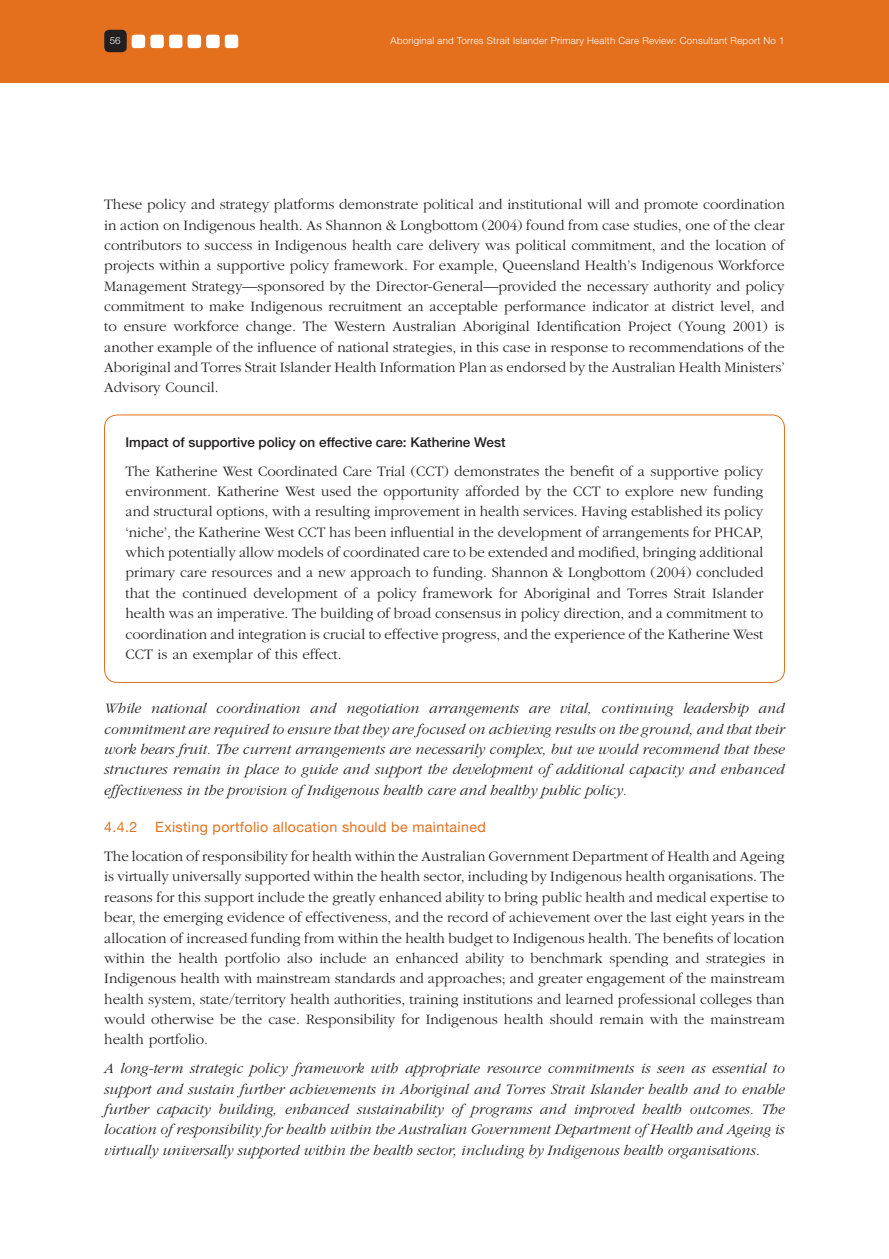
<style>
.page{position:relative;width:889px;height:1259px;background:#fff}
.page>*{position:absolute;margin:0;border:0;box-sizing:border-box;transform-origin:0 0}
.t1{font:300 15px/20.4px "Garamond";color:#231f20;text-align:justify}
.t2{font:italic 300 15px/20.4px "Garamond";color:#231f20;text-align:justify}
.t3{font:14.25px "Helvetica Neue";letter-spacing:.025em;color:#e4701e}
.t4{font:500 13.5px "Helvetica Neue";color:#231f20}
.t5{font:300 9.75px "Helvetica Neue";letter-spacing:.025em;color:#fff}
</style>
<div class="page">
<div style="left:0;top:0;width:889px;height:83px;background:#e4701e"></div>
<svg style="left:188px;top:35px;width:50px;height:13px"></svg>
<svg style="left:104px;top:30px;width:78px;height:22px"></svg>
<svg style="left:104px;top:414px;width:681px;height:268px"></svg>
<p class="t5" style="left:110px;top:35px;width:12px">56</p>
<p class="t5" style="left:391px;top:34px;width:396px">Aboriginal and Torres Strait Islander Primary Health Care Review: Consultant Report No 1</p>
<p class="t1" style="left:104px;top:194px;width:682px">These policy and strategy platforms demonstrate political and institutional will and promote coordination in action on Indigenous health. As Shannon &amp; Longbottom (2004) found from case studies, one of the clear contributors to success in Indigenous health care delivery was political commitment, and the location of projects within a supportive policy framework. For example, Queensland Health’s Indigenous Workforce Management Strategy—sponsored by the Director-General—provided the necessary authority and policy commitment to make Indigenous recruitment an acceptable performance indicator at district level, and to ensure workforce change. The Western Australian Aboriginal Identification Project (Young 2001) is another example of the influence of national strategies, in this case in response to recommendations of the Aboriginal and Torres Strait Islander Health Information Plan as endorsed by the Australian Health Ministers’ Advisory Council.</p>
<p class="t4" style="left:126px;top:434px;width:381px">Impact of supportive policy on effective care: Katherine West</p>
<p class="t1" style="left:126px;top:461px;width:639px">The Katherine West Coordinated Care Trial (CCT) demonstrates the benefit of a supportive policy environment. Katherine West used the opportunity afforded by the CCT to explore new funding and structural options, with a resulting improvement in health services. Having established its policy ‘niche’, the Katherine West CCT has been influential in the development of arrangements for PHCAP, which potentially allow models of coordinated care to be extended and modified, bringing additional primary care resources and a new approach to funding. Shannon &amp; Longbottom (2004) concluded that the continued development of a policy framework for Aboriginal and Torres Strait Islander health was an imperative. The building of broad consensus in policy direction, and a commitment to coordination and integration is crucial to effective progress, and the experience of the Katherine West CCT is an exemplar of this effect.</p>
<p class="t2" style="left:104px;top:699px;width:682px">While national coordination and negotiation arrangements are vital, continuing leadership and commitment are required to ensure that they are focused on achieving results on the ground, and that their work bears fruit. The current arrangements are necessarily complex, but we would recommend that these structures remain in place to guide and support the development of additional capacity and enhanced effectiveness in the provision of Indigenous health care and healthy public policy.</p>
<p class="t3" style="left:104px;top:819px;width:35px">4.4.2</p>
<p class="t3" style="left:155px;top:819px;width:332px">Existing portfolio allocation should be maintained</p>
<p class="t1" style="left:104px;top:846px;width:682px">The location of responsibility for health within the Australian Government Department of Health and Ageing is virtually universally supported within the health sector, including by Indigenous health organisations. The reasons for this support include the greatly enhanced ability to bring public health and medical expertise to bear, the emerging evidence of effectiveness, and the record of achievement over the last eight years in the allocation of increased funding from within the health budget to Indigenous health. The benefits of location within the health portfolio also include an enhanced ability to benchmark spending and strategies in Indigenous health with mainstream standards and approaches; and greater engagement of the mainstream health system, state/territory health authorities, training institutions and learned professional colleges than would otherwise be the case. Responsibility for Indigenous health should remain with the mainstream health portfolio.</p>
<p class="t2" style="left:104px;top:1058px;width:682px">A long-term strategic policy framework with appropriate resource commitments is seen as essential to support and sustain further achievements in Aboriginal and Torres Strait Islander health and to enable further capacity building, enhanced sustainability of programs and improved health outcomes. The location of responsibility for health within the Australian Government Department of Health and Ageing is virtually universally supported within the health sector, including by Indigenous health organisations.</p>
</div>
